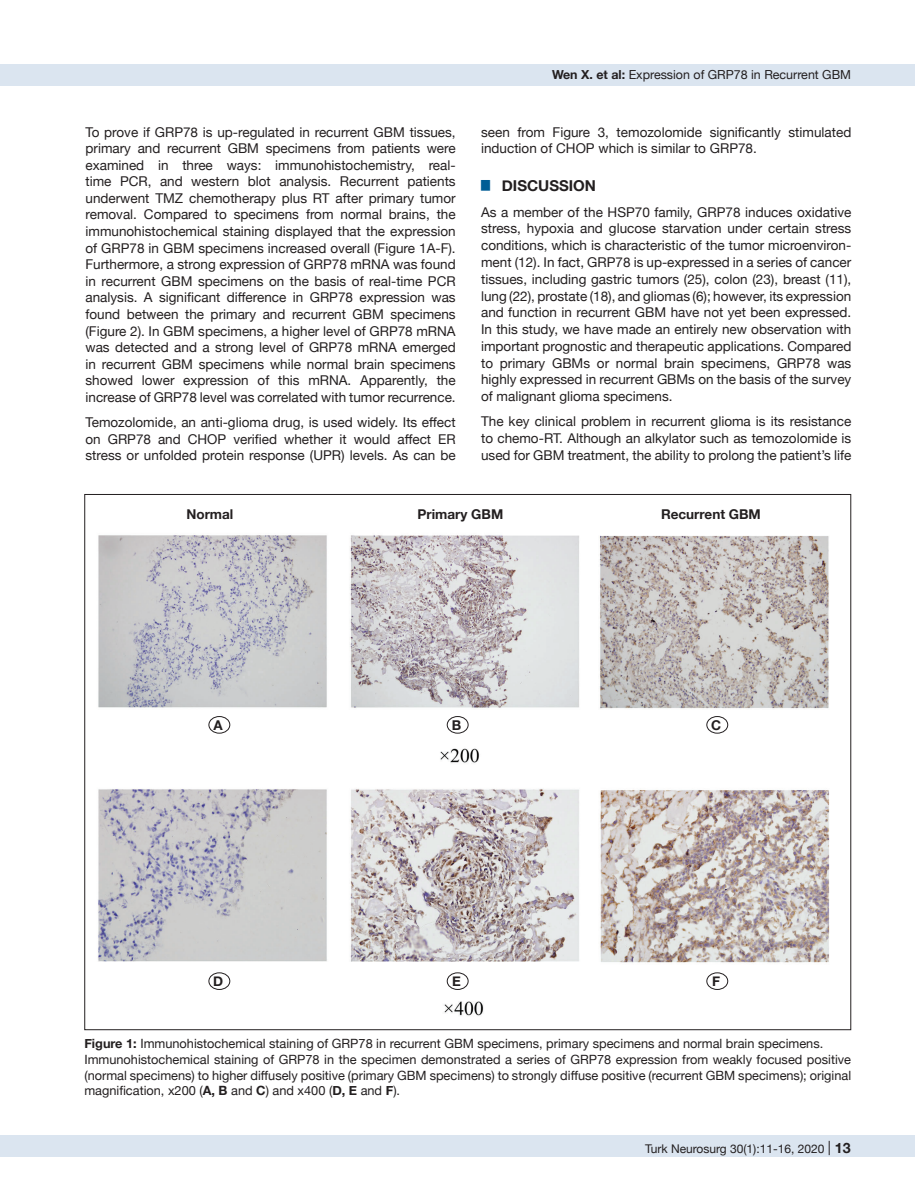
<style>
.page{position:relative;width:915px;height:1191px;background:#fff}
.page>*{position:absolute;margin:0;border:0;box-sizing:border-box;transform-origin:0 0}
.t1{font:700 15px "Helvetica Neue";color:#231f20}
.t2{font:13.5px/16.6px "Helvetica Neue";color:#231f20;text-align:justify}
.t3{font:700 13.5px "Helvetica Neue";color:#231f20}
.t4{font:12.75px/15.8px "Helvetica Neue";color:#231f20}
.t5{font:12.45px "Helvetica Neue";color:#231f20}
.t6{font:12px "Helvetica Neue";color:#231f20}
.s1{font-weight:700}
.s2{font-size:14.25px}
.s3{font-weight:700;font-size:14.25px}
</style>
<div class="page">
<div style="left:0;top:1135px;width:914px;height:22px;background:#dbe5f0"></div>
<div style="left:0;top:64px;width:914px;height:21px;background:#dbe5f0"></div>
<img style="left:98px;top:535px;width:732px;height:481px">
<div style="left:209px;top:716px;width:21px;height:17px;background:#fff;border-radius:50%"></div>
<div style="left:209px;top:716px;width:21px;height:17px;border:1px solid #231f20;border-radius:50%"></div>
<div style="left:447px;top:716px;width:21px;height:17px;background:#fff;border-radius:50%"></div>
<div style="left:447px;top:716px;width:21px;height:17px;border:1px solid #231f20;border-radius:50%"></div>
<div style="left:706px;top:716px;width:21px;height:17px;background:#fff;border-radius:50%"></div>
<div style="left:706px;top:716px;width:21px;height:17px;border:1px solid #231f20;border-radius:50%"></div>
<div style="left:209px;top:972px;width:21px;height:17px;background:#fff;border-radius:50%"></div>
<div style="left:209px;top:972px;width:21px;height:17px;border:1px solid #231f20;border-radius:50%"></div>
<div style="left:447px;top:972px;width:21px;height:17px;background:#fff;border-radius:50%"></div>
<div style="left:447px;top:972px;width:21px;height:17px;border:1px solid #231f20;border-radius:50%"></div>
<div style="left:706px;top:972px;width:21px;height:17px;background:#fff;border-radius:50%"></div>
<div style="left:706px;top:972px;width:21px;height:17px;border:1px solid #231f20;border-radius:50%"></div>
<p class="t2" style="left:85px;top:124px;width:371px">To prove if GRP78 is up-regulated in recurrent GBM tissues, primary and recurrent GBM specimens from patients were examined in three ways: immunohistochemistry, real&shy;time PCR, and western blot analysis. Recurrent patients underwent TMZ chemotherapy plus RT after primary tumor removal. Compared to specimens from normal brains, the immunohistochemical staining displayed that the expression of GRP78 in GBM specimens increased overall (Figure 1A-F).<br>Furthermore, a strong expression of GRP78 mRNA was found in recurrent GBM specimens on the basis of real-time PCR analysis. A significant difference in GRP78 expression was found between the primary and recurrent GBM specimens (Figure 2). In GBM specimens, a higher level of GRP78 mRNA was detected and a strong level of GRP78 mRNA emerged in recurrent GBM specimens while normal brain specimens showed lower expression of this mRNA. Apparently, the increase of GRP78 level was correlated with tumor recurrence.</p>
<p class="t2" style="left:85px;top:414px;width:371px">Temozolomide, an anti-glioma drug, is used widely. Its effect on GRP78 and CHOP verified whether it would affect ER stress or unfolded protein response (UPR) levels. As can be</p>
<p class="t5" style="left:552px;top:66px;width:300px"><span class="s1">Wen X. et al:</span> Expression of GRP78 in Recurrent GBM</p>
<p class="t2" style="left:481px;top:124px;width:371px">seen from Figure 3, temozolomide significantly stimulated induction of CHOP which is similar to GRP78.</p>
<p class="t1" style="left:481px;top:174px;width:116px"><sup>█</sup> DISCUSSION</p>
<p class="t2" style="left:481px;top:204px;width:371px">As a member of the HSP70 family, GRP78 induces oxidative stress, hypoxia and glucose starvation under certain stress conditions, which is characteristic of the tumor microenviron&shy;ment (12). In fact, GRP78 is up-expressed in a series of cancer tissues, including gastric tumors (25), colon (23), breast (11), lung (22), prostate (18), and gliomas (6); however, its expression and function in recurrent GBM have not yet been expressed.<br>In this study, we have made an entirely new observation with important prognostic and therapeutic applications. Compared to primary GBMs or normal brain specimens, GRP78 was highly expressed in recurrent GBMs on the basis of the survey of malignant glioma specimens.</p>
<p class="t2" style="left:481px;top:414px;width:371px">The key clinical problem in recurrent glioma is its resistance to chemo-RT. Although an alkylator such as temozolomide is used for GBM treatment, the ability to prolong the patient’s life</p>
<p class="t3" style="left:186px;top:504px;width:48px">Normal</p>
<p class="t3" style="left:417px;top:504px;width:87px">Primary GBM</p>
<p class="t3" style="left:660px;top:504px;width:101px">Recurrent GBM</p>
<p class="t3" style="left:213px;top:714px;width:11px">A</p>
<p class="t3" style="left:451px;top:714px;width:11px">B</p>
<p class="t3" style="left:710px;top:714px;width:12px">C</p>
<p class="t3" style="left:213px;top:970px;width:12px">D</p>
<p class="t3" style="left:452px;top:970px;width:10px">E</p>
<p class="t3" style="left:711px;top:970px;width:10px">F</p>
<p class="t4" style="left:84px;top:1036px;width:768px"><span class="s1">Figure 1:</span> Immunohistochemical staining of GRP78 in recurrent GBM specimens, primary specimens and normal brain specimens.<br>Immunohistochemical staining of GRP78 in the specimen demonstrated a series of GRP78 expression from weakly focused positive (normal specimens) to higher diffusely positive (primary GBM specimens) to strongly diffuse positive (recurrent GBM specimens); original magnification, x200 (<span class="s1">A, B</span> and <span class="s1">C</span>) and x400 (<span class="s1">D, E</span> and <span class="s1">F</span>).</p>
<p class="t6" style="left:644px;top:1140px;width:207px">Turk Neurosurg 30(1):11-16, 2020 <span class="s2">|</span> <span class="s3">13</span></p>
</div>
